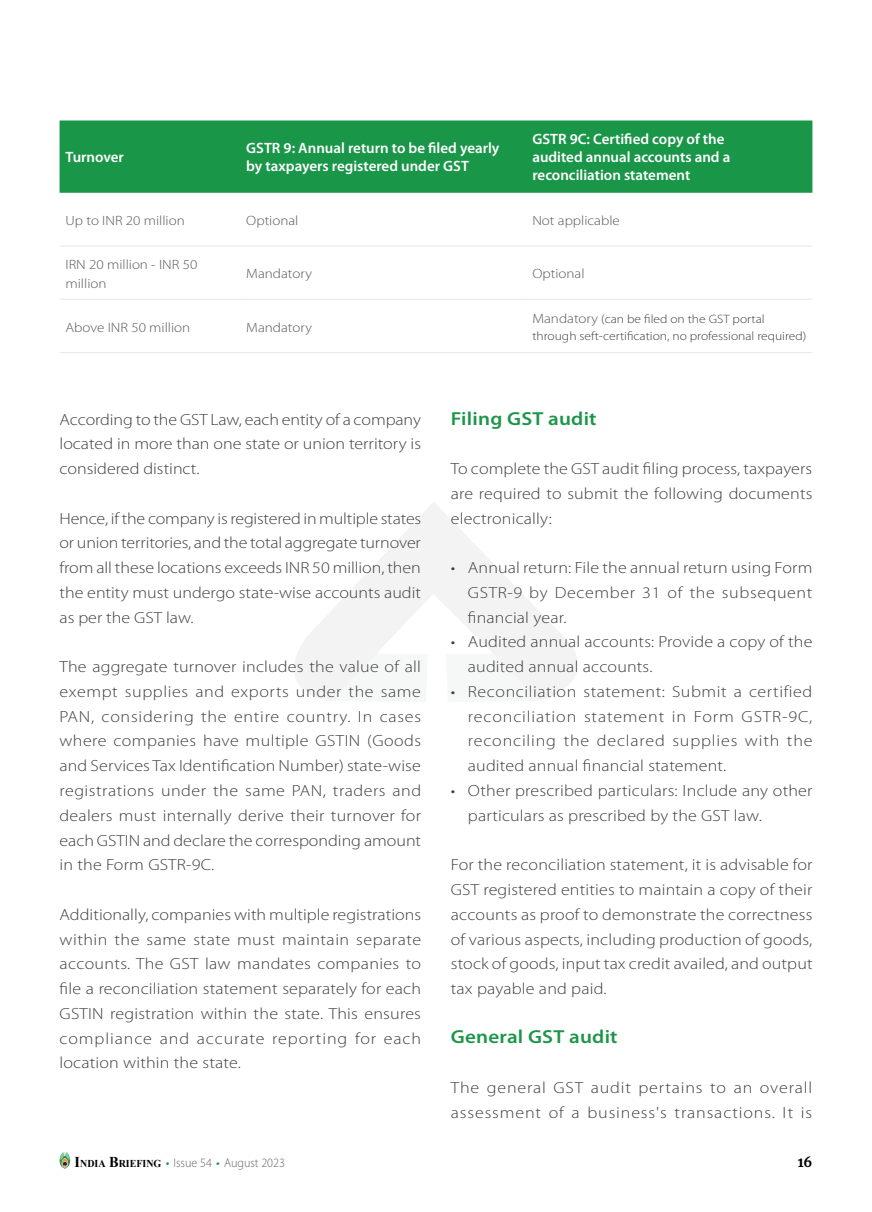
<style>
.page{position:relative;width:872px;height:1212px;background:#fff}
.page>*{position:absolute;margin:0;border:0;box-sizing:border-box;transform-origin:0 0}
.t1{font:600 18.9px "Myriad Pro";letter-spacing:.01em;color:#1d9649;scale:1.11 1}
.t2{font:300 16.2px/24.8px "Myriad Pro";letter-spacing:.01em;color:#414042;text-align:justify;scale:1.11 1}
.t3{font:300 16.2px/24.8px "Myriad Pro";letter-spacing:.05em;color:#414042;scale:1.11 1}
.t4{font:600 15px/18px "Myriad Pro";color:#fff}
.t5{font:300 13.5px/19.5px "Myriad Pro";color:#58595b;scale:1.11 1}
.t6{font:700 13.5px "Merriweather";color:#000}
.t7{font:300 12.75px "Myriad Pro";color:#636466;scale:.95 1}
.t8{font:300 12.15px/16.5px "Myriad Pro";color:#414042;scale:1.11 1}
.s1{font-size:13.5px;color:#58595b}
.s2{font-family:"Times New Roman";font-weight:700;font-size:15px;color:#000}
.s3{font-family:"Times New Roman";font-weight:700;font-size:10.5px;color:#000}
.s4{font-family:"Merriweather";font-weight:700;font-size:15px;color:#1c9447}
</style>
<div class="page">
<svg style="left:294px;top:502px;width:284px;height:199px;fill:#f6f7f7"></svg>
<svg style="left:59px;top:1151px;width:11px;height:18px"></svg>
<div style="left:60px;top:120px;width:752px;height:73px;background:#1a9649"></div>
<hr style="left:60px;top:246px;width:180px;height:1px;background:#e6e7e8">
<hr style="left:240px;top:246px;width:286px;height:1px;background:#e6e7e8">
<hr style="left:526px;top:246px;width:286px;height:1px;background:#e6e7e8">
<hr style="left:60px;top:299px;width:180px;height:1px;background:#e6e7e8">
<hr style="left:240px;top:299px;width:286px;height:1px;background:#e6e7e8">
<hr style="left:526px;top:299px;width:286px;height:1px;background:#e6e7e8">
<hr style="left:60px;top:352px;width:180px;height:1px;background:#e6e7e8">
<hr style="left:240px;top:352px;width:286px;height:1px;background:#e6e7e8">
<hr style="left:526px;top:352px;width:286px;height:1px;background:#e6e7e8">
<p class="t4" style="left:66px;top:148px;width:60px">Turnover</p>
<p class="t4" style="left:246px;top:139px;width:255px">GSTR 9: Annual return to be filed yearly by taxpayers registered under GST</p>
<p class="t4" style="left:532px;top:130px;width:199px">GSTR 9C: Certified copy of the audited annual accounts and a reconciliation statement</p>
<p class="t5" style="left:66px;top:211px;width:109px">Up to INR 20 million</p>
<p class="t5" style="left:246px;top:211px;width:48px">Optional</p>
<p class="t5" style="left:532px;top:211px;width:80px">Not applicable</p>
<p class="t5" style="left:66px;top:254px;width:120px">IRN 20 million - INR 50 million</p>
<p class="t5" style="left:246px;top:264px;width:61px">Mandatory</p>
<p class="t5" style="left:532px;top:264px;width:48px">Optional</p>
<p class="t5" style="left:66px;top:317px;width:114px">Above INR 50 million</p>
<p class="t5" style="left:246px;top:317px;width:61px">Mandatory</p>
<p class="t8" style="left:532px;top:311px;width:248px"><span class="s1">Mandatory</span> (can be filed on the GST portal through seft-certification, no professional required)</p>
<p class="t2" style="left:60px;top:407px;width:327px">According to the GST Law, each entity of a company located in more than one state or union territory is considered distinct.</p>
<p class="t2" style="left:60px;top:506px;width:327px">Hence, if the company is registered in multiple states or union territories, and the total aggregate turnover from all these locations exceeds INR 50 million, then the entity must undergo state-wise accounts audit as per the GST law.</p>
<p class="t2" style="left:60px;top:654px;width:327px">The aggregate turnover includes the value of all exempt supplies and exports under the same PAN, considering the entire country. In cases where companies have multiple GSTIN (Goods and Services Tax Identification Number) state-wise registrations under the same PAN, traders and dealers must internally derive their turnover for each GSTIN and declare the corresponding amount in the Form GSTR-9C.</p>
<p class="t2" style="left:60px;top:902px;width:327px">Additionally, companies with multiple registrations within the same state must maintain separate accounts. The GST law mandates companies to file a reconciliation statement separately for each GSTIN registration within the state. This ensures compliance and accurate reporting for each location within the state.</p>
<p class="t1" style="left:451px;top:406px;width:133px">Filing GST audit</p>
<p class="t2" style="left:451px;top:456px;width:327px">To complete the GST audit filing process, taxpayers are required to submit the following documents electronically:</p>
<p class="t2" style="left:468px;top:555px;width:312px;text-indent:-17px">• Annual return: File the annual return using Form GSTR-9 by December 31 of the subsequent financial year.</p>
<p class="t2" style="left:468px;top:629px;width:312px;text-indent:-17px">• Audited annual accounts: Provide a copy of the audited annual accounts.</p>
<p class="t2" style="left:468px;top:679px;width:312px;text-indent:-17px">• Reconciliation statement: Submit a certified reconciliation statement in Form GSTR-9C, reconciling the declared supplies with the audited annual financial statement.</p>
<p class="t2" style="left:468px;top:778px;width:312px;text-indent:-17px">• Other prescribed particulars: Include any other particulars as prescribed by the GST law.</p>
<p class="t2" style="left:451px;top:852px;width:327px">For the reconciliation statement, it is advisable for GST registered entities to maintain a copy of their accounts as proof to demonstrate the correctness of various aspects, including production of goods, stock of goods, input tax credit availed, and output tax payable and paid.</p>
<p class="t1" style="left:451px;top:1025px;width:152px">General GST audit</p>
<p class="t3" style="left:451px;top:1075px;width:327px">The general GST audit pertains to an overall assessment of a business's transactions. It is</p>
<p class="t7" style="left:75px;top:1155px;width:223px"><span class="s2">I</span><span class="s3">NDIA</span> <span class="s2">B</span><span class="s3">RIEFING</span> <span class="s4">·</span> Issue 54 <span class="s4">·</span> August 2023</p>
<p class="t6" style="left:797px;top:1154px;width:16px">16</p>
</div>
